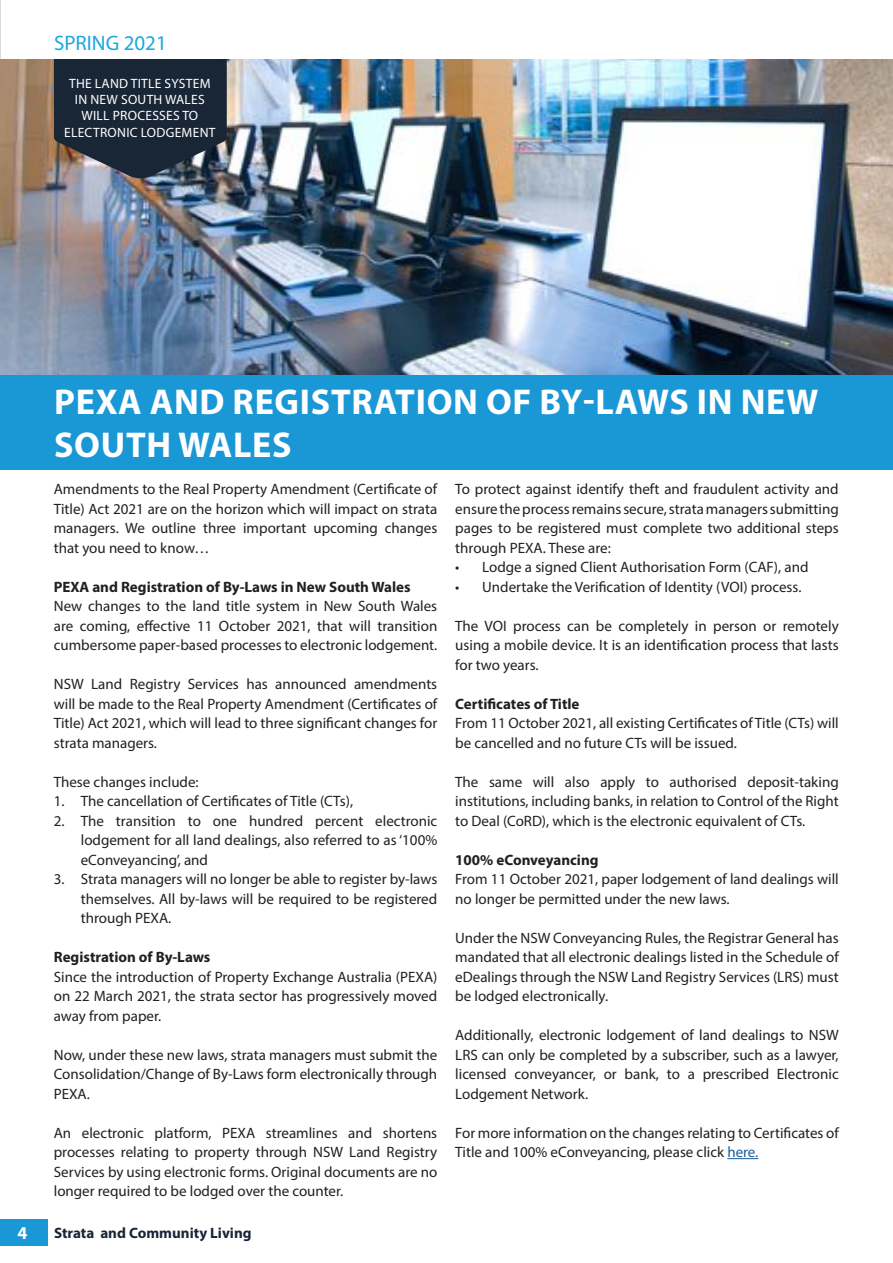
<style>
.page{position:relative;width:893px;height:1263px;background:#fff}
.page>*{position:absolute;margin:0;border:0;box-sizing:border-box;transform-origin:0 0}
.t1{font:700 36px/43.2px "Myriad Pro";letter-spacing:.02em;color:#fff}
.t2{font:21px "Myriad Pro";color:#19a8e0}
.t3{font:700 18px "Myriad Pro";color:#fff}
.t4{font:15px/19.5px "Myriad Pro";color:#231f20;text-align:justify}
.t5{font:700 15px "Myriad Pro";color:#231f20}
.t6{font:700 15px "Myriad Pro";color:#182636}
.t7{font:13.5px/16.2px "Myriad Pro";letter-spacing:.02em;color:#fff;text-align:center}
.s1{color:#175d9e}
</style>
<div class="page">
<div style="left:0;top:1219px;width:47px;height:26px;background:#1a98d6"></div>
<hr style="left:727px;top:1158px;width:31px;height:1px;background:#175d9e">
<div style="left:0;top:374px;width:893px;height:96px;background:#1a98d6"></div>
<img style="left:0;top:59px;width:893px;height:315px">
<svg style="left:54px;top:59px;width:173px;height:119px;background:#263240"></svg>
<h2 class="t2" style="left:54px;top:34px;width:114px">SPRING 2021</h2>
<p class="t7" style="left:64px;top:76px;width:153px">THE LAND TITLE SYSTEM<br>IN NEW SOUTH WALES<br>WILL PROCESSES TO<br>ELECTRONIC LODGEMENT</p>
<h1 class="t1" style="left:54px;top:383px;width:766px">PEXA AND REGISTRATION OF BY-LAWS IN NEW<br>SOUTH WALES</h1>
<p class="t4" style="left:54px;top:480px;width:385px">Amendments to the Real Property Amendment (Certificate of Title) Act 2021 are on the horizon which will impact on strata managers. We outline three important upcoming changes that you need to know…</p>
<p class="t5" style="left:54px;top:581px;width:358px">PEXA and Registration of By-Laws in New South Wales</p>
<p class="t4" style="left:54px;top:597px;width:385px">New changes to the land title system in New South Wales are coming, effective 11 October 2021, that will transition cumbersome paper-based processes to electronic lodgement.</p>
<p class="t4" style="left:54px;top:675px;width:385px">NSW Land Registry Services has announced amendments will be made to the Real Property Amendment (Certificates of Title) Act 2021, which will lead to three significant changes for strata managers.</p>
<p class="t4" style="left:54px;top:773px;width:146px">These changes include:</p>
<p class="t4" style="left:54px;top:792px;width:301px">1. The cancellation of Certificates of Title (CTs),</p>
<p class="t4" style="left:81px;top:812px;width:358px;text-indent:-27px">2. The transition to one hundred percent electronic lodgement for all land dealings, also referred to as ‘100% eConveyancing’, and</p>
<p class="t4" style="left:81px;top:870px;width:358px;text-indent:-27px">3. Strata managers will no longer be able to register by-laws themselves. All by-laws will be required to be registered through PEXA.</p>
<p class="t5" style="left:54px;top:951px;width:158px">Registration of By-Laws</p>
<p class="t4" style="left:54px;top:968px;width:385px">Since the introduction of Property Exchange Australia (PEXA) on 22 March 2021, the strata sector has progressively moved away from paper.</p>
<p class="t4" style="left:54px;top:1046px;width:385px">Now, under these new laws, strata managers must submit the Consolidation/Change of By-Laws form electronically through PEXA.</p>
<p class="t4" style="left:54px;top:1124px;width:385px">An electronic platform, PEXA streamlines and shortens processes relating to property through NSW Land Registry Services by using electronic forms. Original documents are no longer required to be lodged over the counter.</p>
<p class="t3" style="left:18px;top:1225px;width:11px">4</p>
<p class="t6" style="left:54px;top:1227px;width:199px">Strata and Community Living</p>
<p class="t4" style="left:455px;top:480px;width:385px">To protect against identify theft and fraudulent activity and ensure the process remains secure, strata managers submitting pages to be registered must complete two additional steps through PEXA. These are:</p>
<p class="t4" style="left:455px;top:558px;width:355px">• Lodge a signed Client Authorisation Form (CAF), and</p>
<p class="t4" style="left:455px;top:578px;width:348px">• Undertake the Verification of Identity (VOI) process.</p>
<p class="t4" style="left:455px;top:617px;width:385px">The VOI process can be completely in person or remotely using a mobile device. It is an identification process that lasts for two years.</p>
<p class="t5" style="left:455px;top:698px;width:126px">Certificates of Title</p>
<p class="t4" style="left:455px;top:714px;width:385px">From 11 October 2021, all existing Certificates of Title (CTs) will be cancelled and no future CTs will be issued.</p>
<p class="t4" style="left:455px;top:773px;width:385px">The same will also apply to authorised deposit-taking institutions, including banks, in relation to Control of the Right to Deal (CoRD), which is the electronic equivalent of CTs.</p>
<p class="t5" style="left:455px;top:854px;width:145px">100% eConveyancing</p>
<p class="t4" style="left:455px;top:870px;width:385px">From 11 October 2021, paper lodgement of land dealings will no longer be permitted under the new laws.</p>
<p class="t4" style="left:455px;top:929px;width:385px">Under the NSW Conveyancing Rules, the Registrar General has mandated that all electronic dealings listed in the Schedule of eDealings through the NSW Land Registry Services (LRS) must be lodged electronically.</p>
<p class="t4" style="left:455px;top:1026px;width:385px">Additionally, electronic lodgement of land dealings to NSW LRS can only be completed by a subscriber, such as a lawyer, licensed conveyancer, or bank, to a prescribed Electronic Lodgement Network.</p>
<p class="t4" style="left:455px;top:1124px;width:385px">For more information on the changes relating to Certificates of<br>Title and 100% eConveyancing, please click <span class="s1">here.</span></p>
</div>
